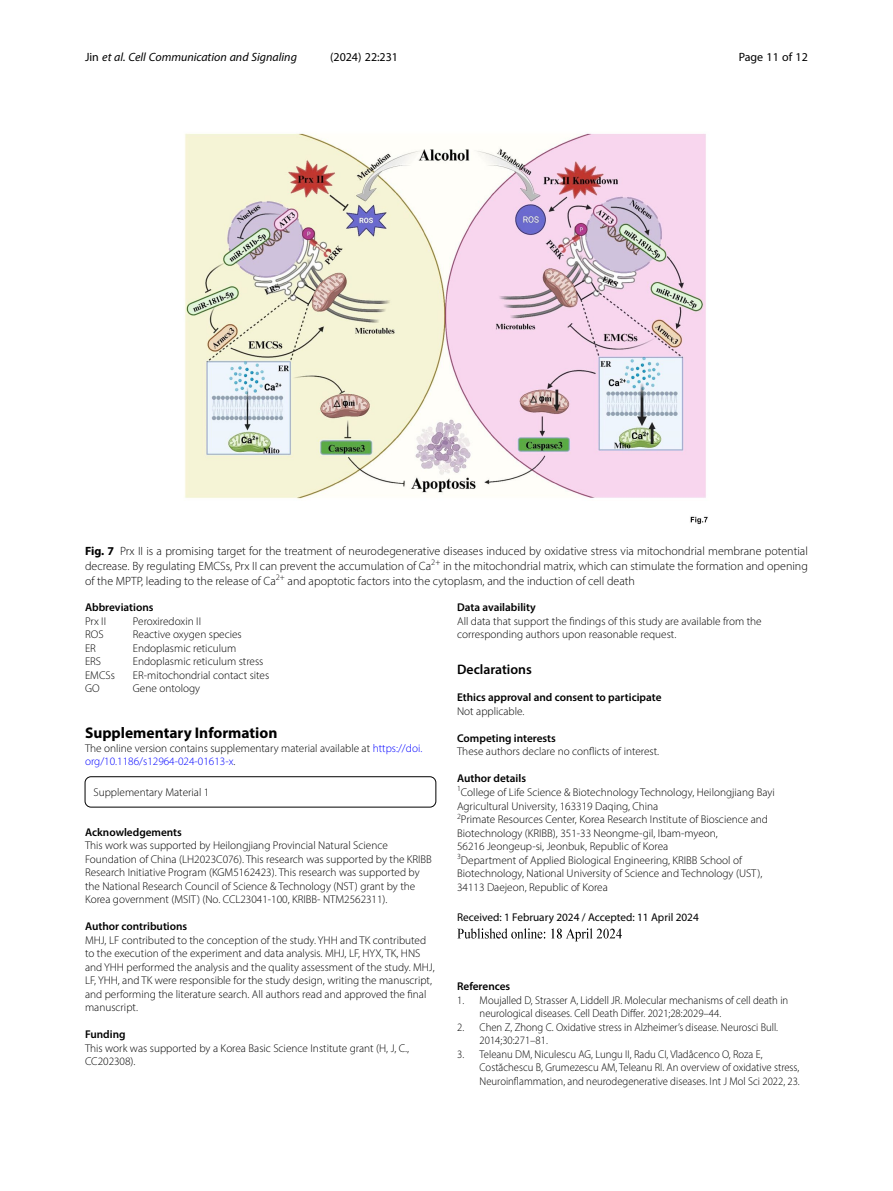
<style>
.page{position:relative;width:893px;height:1191px;background:#fff}
.page>*{position:absolute;margin:0;border:0;box-sizing:border-box;transform-origin:0 0}
.Head_1{font:700 15.45px "Myriad Pro";color:#000}
.Ethics_Declarations{font:600 13.8px "Myriad Pro";color:#000}
.Figure_Caption{font:300 12px/15px "Myriad Pro";color:#000;text-align:justify}
.t1{font:italic 12px "Myriad Pro";color:#000}
.t2{font:12px "Myriad Pro";color:#000}
.Literatur_Entry{font:300 11.25px/13.5px "Myriad Pro";color:#000;scale:.95 1}
.Author_Contribution{font:300 11.25px/13.5px "Myriad Pro";color:#000}
.Acknowledgements{font:300 11.25px/13.5px "Myriad Pro";color:#000}
.Affilation_M{font:300 11.25px/13.5px "Myriad Pro";color:#000}
.Abbreviation_Para_1{font:300 11.25px "Myriad Pro";color:#000}
.Endmatter_Heading{font:600 11.25px "Myriad Pro";color:#000}
.Affilation_F{font:300 11.25px/13.5px "Myriad Pro";color:#000}
.Data_Availability{font:300 11.25px/13.5px "Myriad Pro";color:#000}
.Article_Note_ESM{font:300 11.25px/13.5px "Myriad Pro";color:#000}
.Funding{font:300 11.25px/13.5px "Myriad Pro";color:#000}
.Ethics_Declarations-2{font:300 11.25px "Myriad Pro";color:#000}
.Article_History{font:11.25px "Myriad Pro";color:#000}
.Additional_File_Info{font:300 11.25px "Myriad Pro";color:#000}
.Abbrevation_Heading{font:600 11.25px "Myriad Pro";color:#000}
.Literatur_Heading{font:600 11.25px "Myriad Pro";color:#000}
.s1{font-style:normal}
.s2{font-weight:700}
.s3{color:#00f}
</style>
<div class="page">
<div style="left:85px;top:776px;width:351px;height:31px;border:1px solid #000;border-radius:6px"></div>
<img style="left:457px;top:928px;width:165px;height:14px">
<img style="left:184px;top:133px;width:524px;height:391px">
<p class="t1" style="left:85px;top:50px;width:213px"><span class="s1">Jin</span> et al. Cell Communication and Signaling</p>
<p class="t2" style="left:330px;top:50px;width:70px">(2024) 22:231</p>
<p class="t2" style="left:739px;top:50px;width:71px">Page 11 of 12</p>
<p class="Figure_Caption" style="left:85px;top:543px;width:724px"><span class="s2">Fig. 7</span> Prx II is a promising target for the treatment of neurodegenerative diseases induced by oxidative stress via mitochondrial membrane potential decrease. By regulating EMCSs, Prx II can prevent the accumulation of Ca<sup>2+</sup> in the mitochondrial matrix, which can stimulate the formation and opening of the MPTP, leading to the release of Ca<sup>2+</sup> and apoptotic factors into the cytoplasm, and the induction of cell death</p>
<p class="Abbrevation_Heading" style="left:85px;top:600px;width:70px">Abbreviations</p>
<p class="Abbreviation_Para_1" style="left:85px;top:614px;width:23px">Prx II</p>
<p class="Abbreviation_Para_1" style="left:133px;top:614px;width:70px">Peroxiredoxin II</p>
<p class="Abbreviation_Para_1" style="left:85px;top:628px;width:20px">ROS</p>
<p class="Abbreviation_Para_1" style="left:133px;top:628px;width:110px">Reactive oxygen species</p>
<p class="Abbreviation_Para_1" style="left:85px;top:641px;width:12px">ER</p>
<p class="Abbreviation_Para_1" style="left:133px;top:641px;width:105px">Endoplasmic reticulum</p>
<p class="Abbreviation_Para_1" style="left:85px;top:655px;width:18px">ERS</p>
<p class="Abbreviation_Para_1" style="left:133px;top:655px;width:132px">Endoplasmic reticulum stress</p>
<p class="Abbreviation_Para_1" style="left:85px;top:668px;width:31px">EMCSs</p>
<p class="Abbreviation_Para_1" style="left:133px;top:668px;width:138px">ER-mitochondrial contact sites</p>
<p class="Abbreviation_Para_1" style="left:85px;top:682px;width:16px">GO</p>
<p class="Abbreviation_Para_1" style="left:133px;top:682px;width:69px">Gene ontology</p>
<p class="Head_1" style="left:85px;top:723px;width:194px">Supplementary Information</p>
<p class="Article_Note_ESM" style="left:85px;top:741px;width:339px">The online version contains supplementary material available at <span class="s3">https://doi. org/10.1186/s12964-024-01613-x</span>.</p>
<p class="Additional_File_Info" style="left:94px;top:785px;width:117px">Supplementary Material 1</p>
<p class="Endmatter_Heading" style="left:85px;top:824px;width:98px">Acknowledgements</p>
<p class="Acknowledgements" style="left:85px;top:838px;width:348px">This work was supported by Heilongjiang Provincial Natural Science Foundation of China (LH2023C076). This research was supported by the KRIBB Research Initiative Program (KGM5162423). This research was supported by the National Research Council of Science &amp; Technology (NST) grant by the Korea government (MSIT) (No. CCL23041-100, KRIBB- NTM2562311).</p>
<p class="Endmatter_Heading" style="left:85px;top:919px;width:104px">Author contributions</p>
<p class="Author_Contribution" style="left:85px;top:933px;width:351px">MHJ, LF contributed to the conception of the study. YHH and TK contributed to the execution of the experiment and data analysis. MHJ, LF, HYX, TK, HNS and YHH performed the analysis and the quality assessment of the study. MHJ, LF, YHH, and TK were responsible for the study design, writing the manuscript, and performing the literature search. All authors read and approved the final manuscript.</p>
<p class="Endmatter_Heading" style="left:85px;top:1027px;width:42px">Funding</p>
<p class="Funding" style="left:85px;top:1041px;width:326px">This work was supported by a Korea Basic Science Institute grant (H, J, C.,<br>CC202308).</p>
<p class="Endmatter_Heading" style="left:457px;top:600px;width:80px">Data availability</p>
<p class="Data_Availability" style="left:457px;top:614px;width:306px">All data that support the findings of this study are available from the corresponding authors upon reasonable request.</p>
<p class="Ethics_Declarations" style="left:457px;top:661px;width:76px">Declarations</p>
<p class="Endmatter_Heading" style="left:457px;top:690px;width:206px">Ethics approval and consent to participate</p>
<p class="Ethics_Declarations-2" style="left:457px;top:704px;width:69px">Not applicable.</p>
<p class="Endmatter_Heading" style="left:457px;top:731px;width:100px">Competing interests</p>
<p class="Ethics_Declarations-2" style="left:457px;top:745px;width:204px">These authors declare no conflicts of interest.</p>
<p class="Endmatter_Heading" style="left:457px;top:771px;width:70px">Author details</p>
<p class="Affilation_F" style="left:457px;top:785px;width:319px"><sup>1</sup>College of Life Science &amp; Biotechnology Technology, Heilongjiang Bayi<br>Agricultural University, 163319 Daqing, China</p>
<p class="Affilation_M" style="left:457px;top:812px;width:312px"><sup>2</sup>Primate Resources Center, Korea Research Institute of Bioscience and<br>Biotechnology (KRIBB), 351-33 Neongme-gil, Ibam-myeon,<br>56216 Jeongeup-si, Jeonbuk, Republic of Korea</p>
<p class="Affilation_M" style="left:457px;top:853px;width:307px"><sup>3</sup>Department of Applied Biological Engineering, KRIBB School of<br>Biotechnology, National University of Science and Technology (UST),<br>34113 Daejeon, Republic of Korea</p>
<p class="Article_History" style="left:457px;top:910px;width:243px">Received: 1 February 2024 / Accepted: 11 April 2024</p>
<p class="Literatur_Heading" style="left:457px;top:979px;width:55px">References</p>
<p class="Literatur_Entry" style="left:480px;top:993px;width:326px;text-indent:-22px">1. Moujalled D, Strasser A, Liddell JR. Molecular mechanisms of cell death in neurological diseases. Cell Death Differ. 2021;28:2029–44.</p>
<p class="Literatur_Entry" style="left:480px;top:1020px;width:316px;text-indent:-22px">2. Chen Z, Zhong C. Oxidative stress in Alzheimer’s disease. Neurosci Bull.<br>2014;30:271–81.</p>
<p class="Literatur_Entry" style="left:480px;top:1047px;width:339px;text-indent:-22px">3. Teleanu DM, Niculescu AG, Lungu II, Radu CI, Vladâcenco O, Roza E,<br>Costăchescu B, Grumezescu AM, Teleanu RI. An overview of oxidative stress,<br>Neuroinflammation, and neurodegenerative diseases. Int J Mol Sci 2022, 23.</p>
</div>
